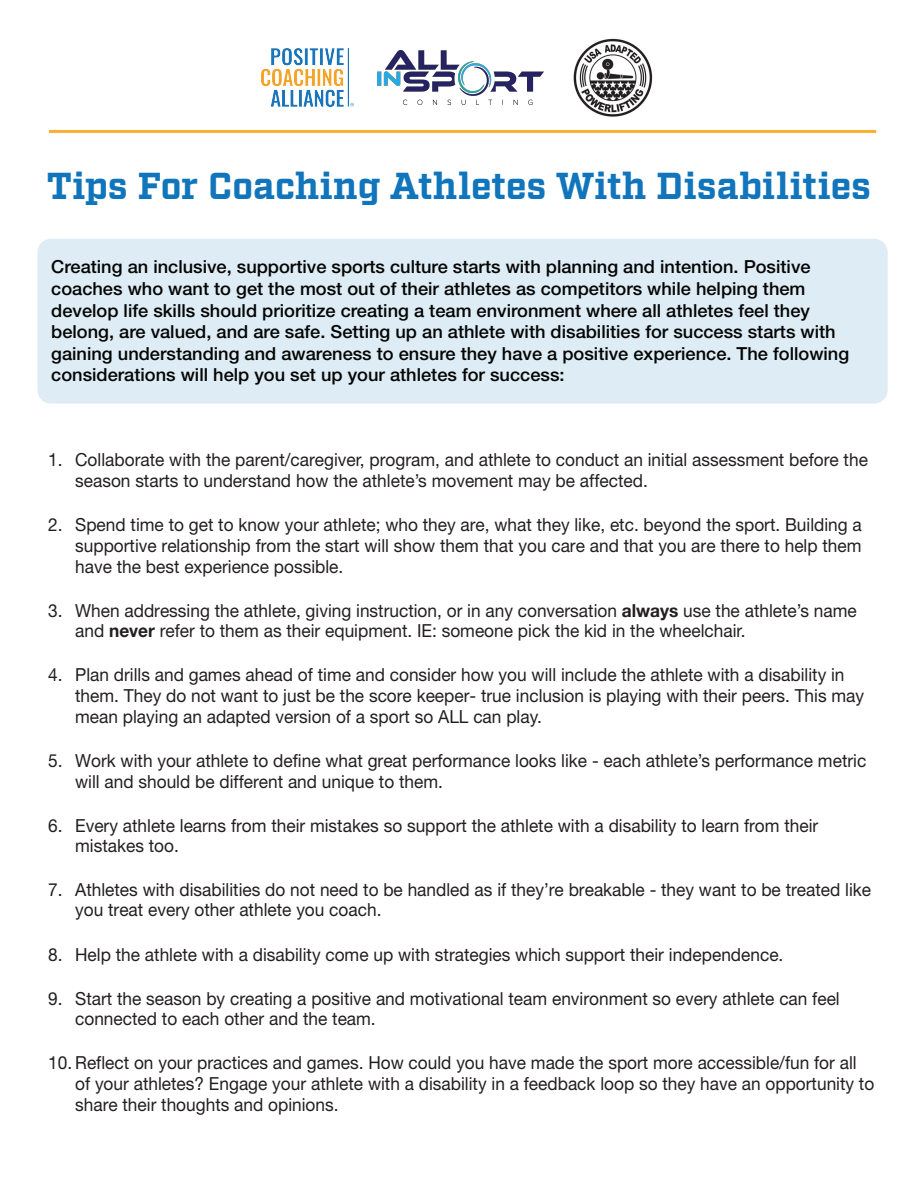
<style>
.page{position:relative;width:918px;height:1188px;background:#fff}
.page>*{position:absolute;margin:0;border:0;box-sizing:border-box;transform-origin:0 0}
.t1{font:700 37.5px "Factoria";color:#1175bc}
.t2{font:18px/21px "Helvetica Neue LT Std";color:#231f20;scale:.96 1}
.t3{font:500 18px/21.6px "Helvetica Neue LT Std";color:#040503}
.s1{font-weight:700}
</style>
<div class="page">
<div style="left:37px;top:239px;width:851px;height:165px;background:#deecf5;border-radius:13px"></div>
<img style="left:573px;top:38px;width:80px;height:79px">
<img style="left:377px;top:51px;width:167px;height:54px">
<img style="left:262px;top:49px;width:92px;height:58px">
<hr style="left:49px;top:130px;width:827px;height:3px;background:#fbb033">
<h1 class="t1" style="left:47px;top:164px;width:826px">Tips For Coaching Athletes With Disabilities</h1>
<p class="t3" style="left:51px;top:256px;width:799px">Creating an inclusive, supportive sports culture starts with planning and intention. Positive coaches who want to get the most out of their athletes as competitors while helping them develop life skills should prioritize creating a team environment where all athletes feel they belong, are valued, and are safe. Setting up an athlete with disabilities for success starts with gaining understanding and awareness to ensure they have a positive experience. The following considerations will help you set up your athletes for success:</p>
<p class="t2" style="left:75px;top:450px;width:827px;line-height:20.2px;text-indent:-27px">1. Collaborate with the parent/caregiver, program, and athlete to conduct an initial assessment before the season starts to understand how the athlete’s movement may be affected.</p>
<p class="t2" style="left:75px;top:514px;width:821px;text-align:justify;text-indent:-27px">2. Spend time to get to know your athlete; who they are, what they like, etc. beyond the sport. Building a supportive relationship from the start will show them that you care and that you are there to help them have the best experience possible.</p>
<p class="t2" style="left:75px;top:600px;width:816px;line-height:20.4px;text-indent:-27px">3. When addressing the athlete, giving instruction, or in any conversation <span class="s1">always</span> use the athlete’s name and <span class="s1">never</span> refer to them as their equipment. IE: someone pick the kid in the wheelchair.</p>
<p class="t2" style="left:75px;top:664px;width:823px;text-indent:-27px">4. Plan drills and games ahead of time and consider how you will include the athlete with a disability in them. They do not want to just be the score keeper- true inclusion is playing with their peers. This may mean playing an adapted version of a sport so ALL can play.</p>
<p class="t2" style="left:75px;top:751px;width:826px;line-height:20.2px;text-indent:-27px">5. Work with your athlete to define what great performance looks like - each athlete’s performance metric will and should be different and unique to them.</p>
<p class="t2" style="left:75px;top:815px;width:776px;line-height:20.2px;text-indent:-27px">6. Every athlete learns from their mistakes so support the athlete with a disability to learn from their mistakes too.</p>
<p class="t2" style="left:75px;top:879px;width:831px;line-height:20.2px;text-indent:-27px">7. Athletes with disabilities do not need to be handled as if they’re breakable - they want to be treated like you treat every other athlete you coach.</p>
<p class="t2" style="left:48px;top:943px;width:767px">8. Help the athlete with a disability come up with strategies which support their independence.</p>
<p class="t2" style="left:75px;top:988px;width:798px;line-height:20.2px;text-indent:-27px">9. Start the season by creating a positive and motivational team environment so every athlete can feel connected to each other and the team.</p>
<p class="t2" style="left:75px;top:1052px;width:834px;text-indent:-27px">10. Reflect on your practices and games. How could you have made the sport more accessible/fun for all of your athletes? Engage your athlete with a disability in a feedback loop so they have an opportunity to share their thoughts and opinions.</p>
</div>
